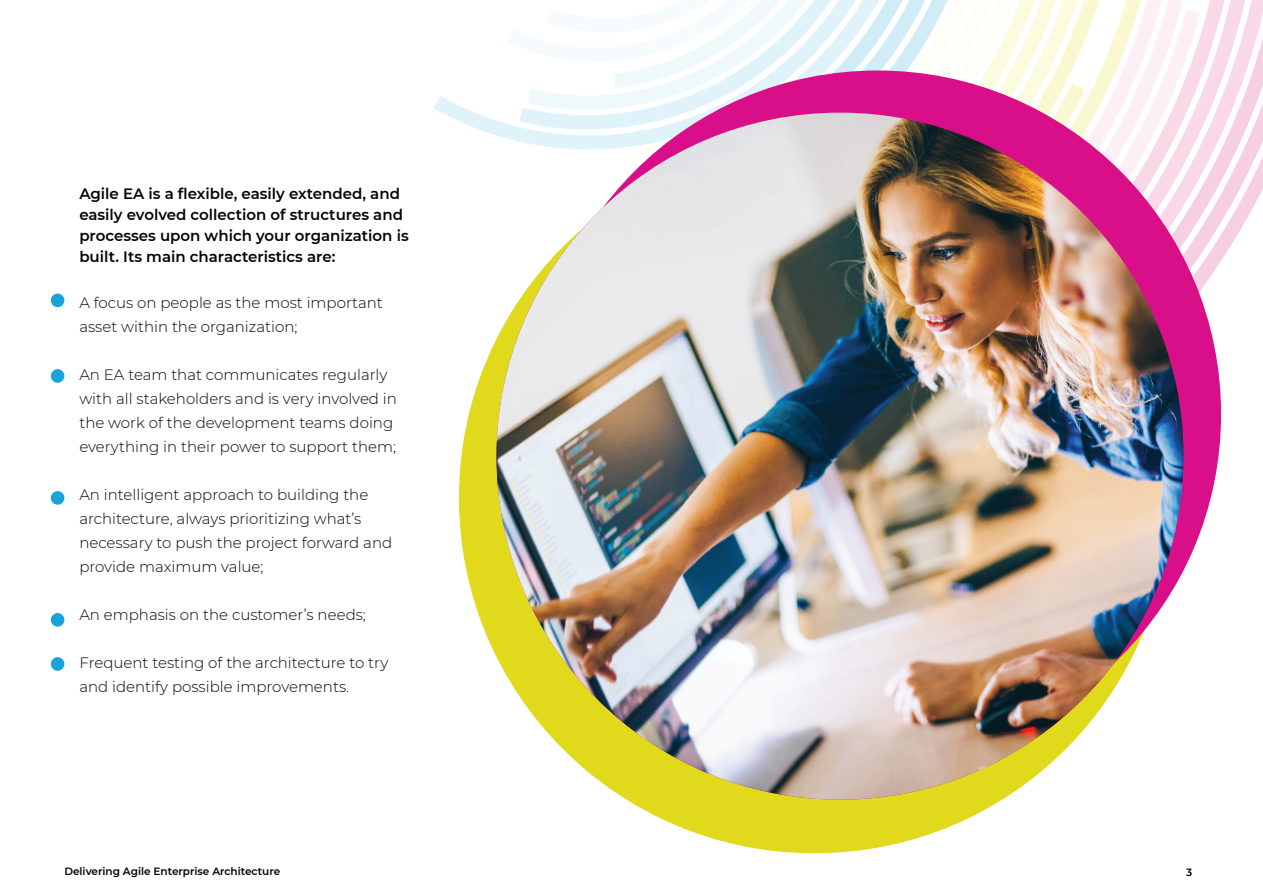
<style>
.page{position:relative;width:1263px;height:893px;background:#fff}
.page>*{position:absolute;margin:0;border:0;box-sizing:border-box;transform-origin:0 0}
.t1{font:300 15px/24px "Montserrat";color:#040503}
.t2{font:600 15px/21px "Montserrat";color:#040503}
.t3{font:600 10.5px "Montserrat";color:#000}
</style>
<div class="page">
<svg style="left:1245px;top:0;width:18px;height:222px"></svg>
<svg style="left:1210px;top:0;width:35px;height:501px"></svg>
<svg style="left:1200px;top:0;width:24px;height:387px"></svg>
<svg style="left:1162px;top:0;width:21px;height:254px"></svg>
<svg style="left:1141px;top:0;width:21px;height:220px;fill:#fdf0f5"></svg>
<svg style="left:1099px;top:0;width:42px;height:193px"></svg>
<svg style="left:434px;top:96px;width:73px;height:43px"></svg>
<svg style="left:507px;top:0;width:592px;height:219px"></svg>
<div style="left:459px;top:142px;width:711px;height:711px;background:#e1d91c;border-radius:50%"></div>
<div style="left:534px;top:70px;width:687px;height:687px;background:#d90f8a;border-radius:50%"></div>
<img style="left:496px;top:113px;width:687px;height:687px;border-radius:344px">
<div style="left:51px;top:294px;width:13px;height:13px;background:#18a3da;border-radius:50%"></div>
<div style="left:51px;top:369px;width:13px;height:14px;background:#18a3da;border-radius:50%"></div>
<div style="left:51px;top:491px;width:13px;height:14px;background:#18a3da;border-radius:50%"></div>
<div style="left:51px;top:613px;width:13px;height:14px;background:#18a3da;border-radius:50%"></div>
<div style="left:51px;top:657px;width:13px;height:14px;background:#18a3da;border-radius:50%"></div>
<p class="t2" style="left:79px;top:183px;width:331px">Agile EA is a flexible, easily extended, and easily evolved collection of structures and processes upon which your organization is built. Its main characteristics are:</p>
<p class="t1" style="left:79px;top:290px;width:305px">A focus on people as the most important asset within the organization;</p>
<p class="t1" style="left:79px;top:362px;width:319px">An EA team that communicates regularly with all stakeholders and is very involved in the work of the development teams doing everything in their power to support them;</p>
<p class="t1" style="left:79px;top:482px;width:314px">An intelligent approach to building the architecture, always prioritizing what’s necessary to push the project forward and provide maximum value;</p>
<p class="t1" style="left:79px;top:602px;width:288px">An emphasis on the customer’s needs;</p>
<p class="t1" style="left:79px;top:650px;width:310px">Frequent testing of the architecture to try and identify possible improvements.</p>
<p class="t3" style="left:64px;top:864px;width:217px">Delivering Agile Enterprise Architecture</p>
<p class="t3" style="left:1186px;top:864px;width:8px">3</p>
</div>
